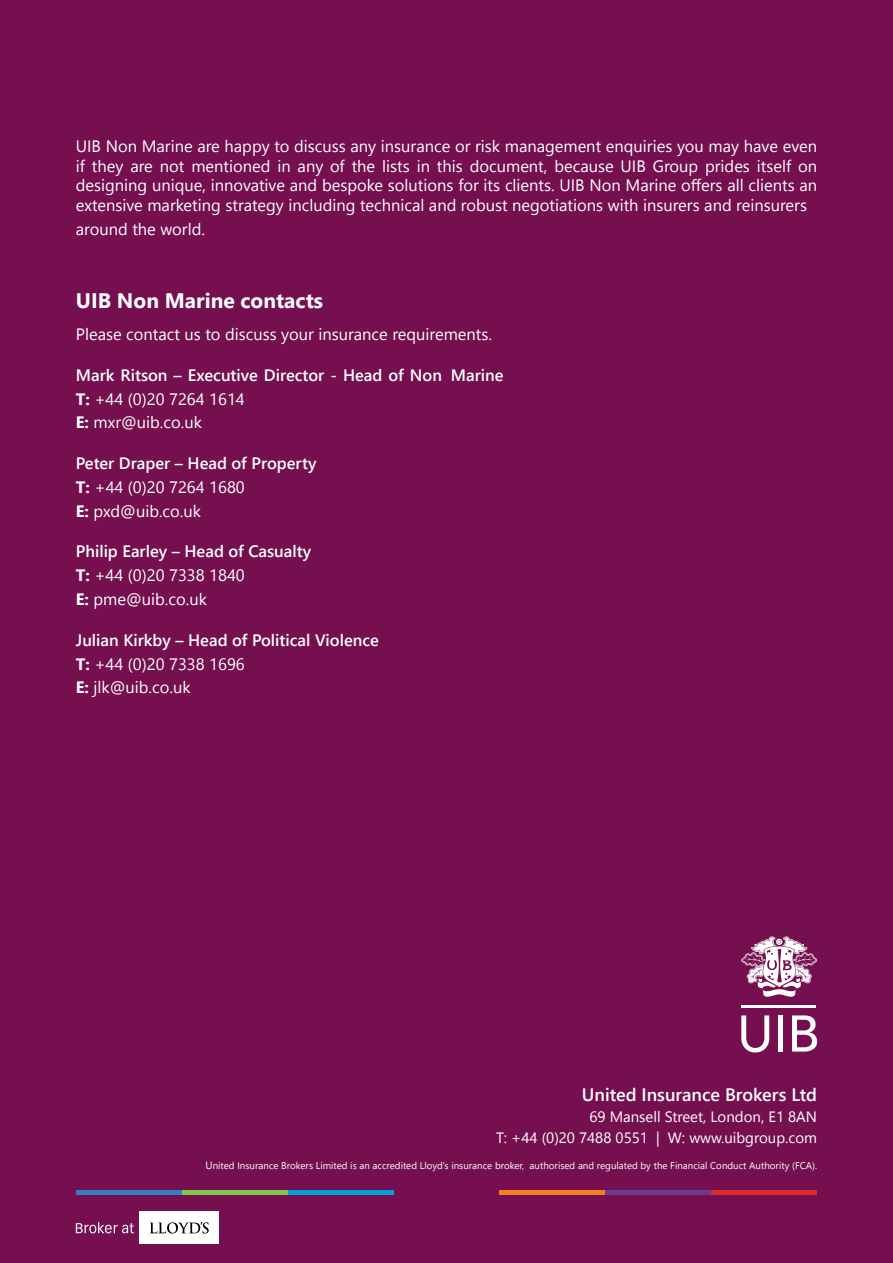
<style>
.page{position:relative;width:893px;height:1263px;background:#750f4f}
.page>*{position:absolute;margin:0;border:0;box-sizing:border-box;transform-origin:0 0}
.t1{font:700 21px "Segoe UI";color:#fff}
.t2{font:600 18px "Segoe UI";color:#fff}
.t3{font:16.5px/23.7px "Segoe UI";color:#fff}
.t4{font:600 16.5px/23.7px "Segoe UI";color:#fff}
.t5{font:15px/21px "Segoe UI";color:#fff;text-align:right}
.t6{font:9.75px "Segoe UI";color:#fff}
.s1{font-weight:700}
.s2{font-weight:400}
.s3{font-weight:600}
.s4{font-size:10.5px}
</style>
<div class="page">
<hr style="left:76px;top:1190px;width:106px;height:4px;background:#327fc2">
<hr style="left:182px;top:1190px;width:106px;height:4px;background:#84c44c">
<hr style="left:288px;top:1190px;width:106px;height:4px;background:#04a0d9">
<hr style="left:499px;top:1190px;width:106px;height:4px;background:#f57e21">
<hr style="left:605px;top:1190px;width:106px;height:4px;background:#703896">
<hr style="left:711px;top:1190px;width:106px;height:4px;background:#de2a2b">
<div style="left:140px;top:1212px;width:79px;height:32px;background:#fff"></div>
<svg style="left:76px;top:1222px;width:58px;height:11px"></svg>
<svg style="left:150px;top:1222px;width:59px;height:11px"></svg>
<svg style="left:741px;top:936px;width:76px;height:61px"></svg>
<svg style="left:741px;top:1015px;width:28px;height:37px"></svg>
<div style="left:778px;top:1015px;width:5px;height:36px;background:#fff"></div>
<svg style="left:792px;top:1015px;width:25px;height:36px"></svg>
<hr style="left:741px;top:1005px;width:75px;height:2px;background:#fff">
<p class="t3" style="left:76px;top:136px;width:743px;line-height:19.5px;text-align:justify">UIB Non Marine are happy to discuss any insurance or risk management enquiries you may have even if they are not mentioned in any of the lists in this document, because UIB Group prides itself on designing unique, innovative and bespoke solutions for its clients. UIB Non Marine offers all clients an extensive marketing strategy including technical and robust negotiations with insurers and reinsurers</p>
<p class="t3" style="left:76px;top:217px;width:131px">around the world.</p>
<p class="t1" style="left:76px;top:283px;width:249px">UIB Non Marine contacts</p>
<p class="t3" style="left:76px;top:322px;width:418px">Please contact us to discuss your insurance requirements.</p>
<p class="t4" style="left:76px;top:363px;width:429px">Mark Ritson – Executive Director - Head of Non Marine<br><span class="s1">T:</span> <span class="s2">+44 (0)20 7264 1614<br></span><span class="s1">E:</span> <span class="s2">mxr@uib.co.uk</span></p>
<p class="t3" style="left:76px;top:451px;width:242px"><span class="s3">Peter Draper – Head of Property<br></span><span class="s1">T:</span> +44 (0)20 7264 1680<br><span class="s1">E:</span> pxd@uib.co.uk</p>
<p class="t3" style="left:76px;top:539px;width:237px"><span class="s3">Philip Earley – Head of Casualty<br></span><span class="s1">T:</span> +44 (0)20 7338 1840<br><span class="s1">E:</span> pme@uib.co.uk</p>
<p class="t4" style="left:76px;top:628px;width:305px">Julian Kirkby – Head of Political Violence<br><span class="s1">T:</span> <span class="s2">+44 (0)20 7338 1696<br></span><span class="s1">E:</span> <span class="s2">jlk@uib.co.uk</span></p>
<p class="t2" style="left:582px;top:1080px;width:237px">United Insurance Brokers Ltd</p>
<p class="t5" style="left:496px;top:1105px;width:323px">69 Mansell Street, London, E1 8AN<br>T: +44 (0)20 7488 0551 | W: www.uibgroup.com</p>
<p class="t6" style="left:206px;top:1158px;width:613px"><span class="s4">U</span>nited Insurance Brokers Limited is an accredited Lloyd’s insurance broker, authorised and regulated by the Financial Conduct Authority (FCA).</p>
</div>
